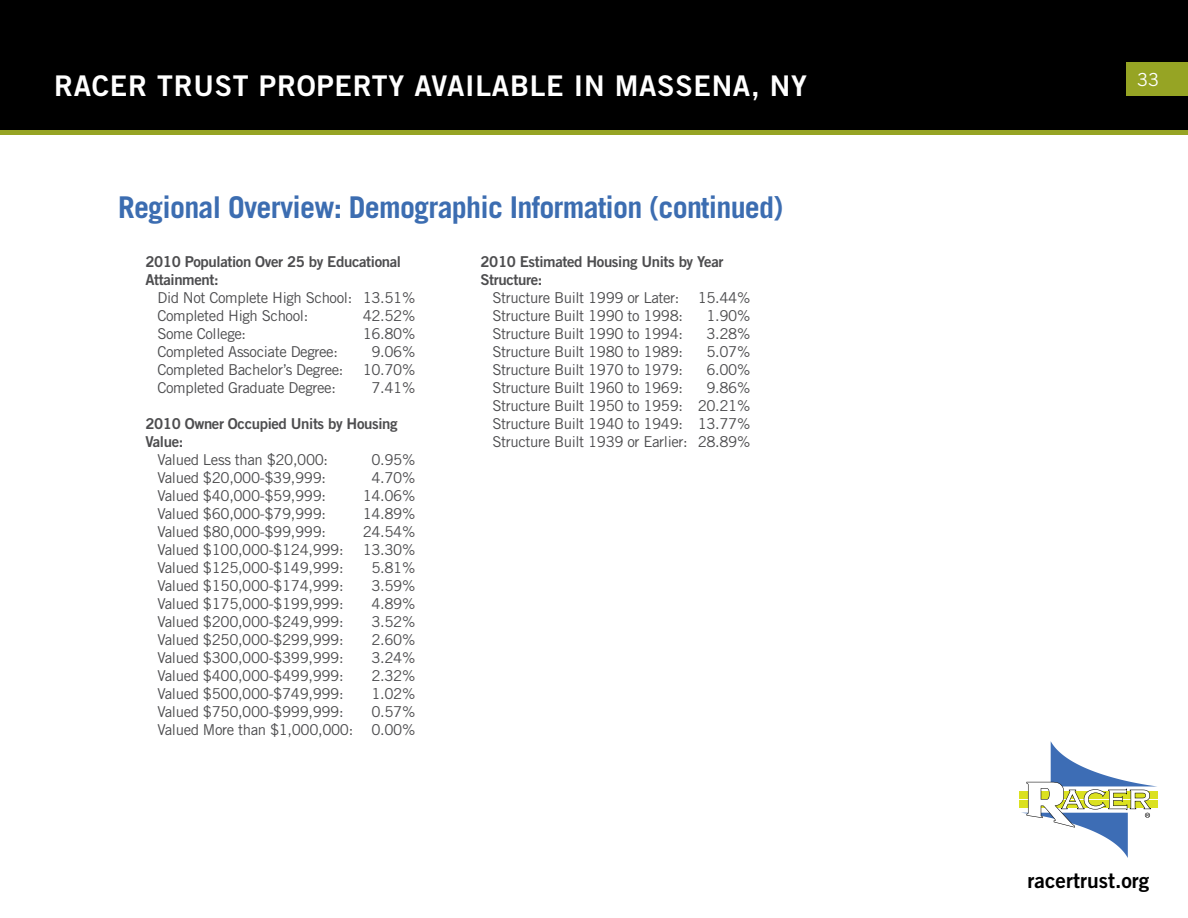
<style>
.page{position:relative;width:1188px;height:918px;background:#fff}
.page>*{position:absolute;margin:0;border:0;box-sizing:border-box;transform-origin:0 0}
.t1{font:700 30px "Trade Gothic LT Std";letter-spacing:-.025em;color:#3c6db1}
.t2{font:28.5px "Trade Gothic LT Std Bd 2";letter-spacing:.025em;color:#fff}
.t3{font:21px "Trade Gothic LT Std Bd 2";color:#000}
.t4{font:18px "Trade Gothic LT Std";color:#fff}
.t5{font:15px/18px "Trade Gothic LT Std";letter-spacing:-.025em;color:#4d4d4f}
.t6{font:15px/18px "Trade Gothic LT Std Bd 2";letter-spacing:-.025em;color:#4d4d4f}
</style>
<div class="page">
<div style="left:1px;top:1px;width:1186px;height:131px;background:#000"></div>
<div style="left:0;top:0;width:1188px;height:133px;border:2px solid #000"></div>
<div style="left:1126px;top:62px;width:62px;height:34px;background:#96a424"></div>
<div style="left:0;top:130px;width:1188px;height:5px;background:#96a424"></div>
<div style="left:1019px;top:791px;width:139px;height:7px;background:#dbe120"></div>
<div style="left:1019px;top:801px;width:139px;height:7px;background:#dbe120"></div>
<svg style="left:1021px;top:741px;width:137px;height:117px"></svg>
<h2 class="t2" style="left:54px;top:68px;width:755px">RACER TRUST PROPERTY AVAILABLE IN MASSENA, NY</h2>
<h1 class="t1" style="left:118px;top:189px;width:667px">Regional Overview: Demographic Information (continued)</h1>
<p class="t6" style="left:145px;top:253px;width:257px">2010 Population Over 25 by Educational<br>Attainment:</p>
<p class="t5" style="left:157px;top:289px;width:259px">Did Not Complete High School: 13.51%<br>Completed High School:</p>
<p class="t6" style="left:480px;top:253px;width:245px">2010 Estimated Housing Units by Year<br>Structure:</p>
<p class="t5" style="left:492px;top:289px;width:260px">Structure Built 1999 or Later: 15.44%<br>Structure Built 1990 to 1998:</p>
<p class="t5" style="left:363px;top:307px;width:54px">42.52%</p>
<p class="t5" style="left:707px;top:307px;width:45px">1.90%</p>
<p class="t5" style="left:157px;top:325px;width:90px">Some College:</p>
<p class="t5" style="left:363px;top:325px;width:54px">16.80%</p>
<p class="t5" style="left:157px;top:343px;width:182px">Completed Associate Degree:</p>
<p class="t5" style="left:371px;top:343px;width:45px">9.06%</p>
<p class="t5" style="left:157px;top:361px;width:188px">Completed Bachelor’s Degree:</p>
<p class="t5" style="left:363px;top:361px;width:54px">10.70%</p>
<p class="t5" style="left:157px;top:379px;width:180px">Completed Graduate Degree:</p>
<p class="t5" style="left:371px;top:379px;width:45px">7.41%</p>
<p class="t6" style="left:145px;top:415px;width:254px">2010 Owner Occupied Units by Housing<br>Value:</p>
<p class="t5" style="left:157px;top:451px;width:172px">Valued Less than $20,000:</p>
<p class="t5" style="left:371px;top:451px;width:45px">0.95%</p>
<p class="t5" style="left:157px;top:469px;width:170px">Valued $20,000-$39,999:</p>
<p class="t5" style="left:371px;top:469px;width:45px">4.70%</p>
<p class="t5" style="left:157px;top:487px;width:170px">Valued $40,000-$59,999:</p>
<p class="t5" style="left:363px;top:487px;width:54px">14.06%</p>
<p class="t5" style="left:157px;top:505px;width:170px">Valued $60,000-$79,999:</p>
<p class="t5" style="left:363px;top:505px;width:54px">14.89%</p>
<p class="t5" style="left:157px;top:523px;width:170px">Valued $80,000-$99,999:</p>
<p class="t5" style="left:363px;top:523px;width:54px">24.54%</p>
<p class="t5" style="left:157px;top:541px;width:188px">Valued $100,000-$124,999:</p>
<p class="t5" style="left:363px;top:541px;width:54px">13.30%</p>
<p class="t5" style="left:157px;top:559px;width:188px">Valued $125,000-$149,999:</p>
<p class="t5" style="left:371px;top:559px;width:45px">5.81%</p>
<p class="t5" style="left:157px;top:577px;width:188px">Valued $150,000-$174,999:</p>
<p class="t5" style="left:371px;top:577px;width:45px">3.59%</p>
<p class="t5" style="left:157px;top:595px;width:188px">Valued $175,000-$199,999:</p>
<p class="t5" style="left:371px;top:595px;width:45px">4.89%</p>
<p class="t5" style="left:157px;top:613px;width:188px">Valued $200,000-$249,999:</p>
<p class="t5" style="left:371px;top:613px;width:45px">3.52%</p>
<p class="t5" style="left:157px;top:631px;width:188px">Valued $250,000-$299,999:</p>
<p class="t5" style="left:371px;top:631px;width:45px">2.60%</p>
<p class="t5" style="left:157px;top:649px;width:188px">Valued $300,000-$399,999:</p>
<p class="t5" style="left:371px;top:649px;width:45px">3.24%</p>
<p class="t5" style="left:157px;top:667px;width:188px">Valued $400,000-$499,999:</p>
<p class="t5" style="left:371px;top:667px;width:45px">2.32%</p>
<p class="t5" style="left:157px;top:685px;width:188px">Valued $500,000-$749,999:</p>
<p class="t5" style="left:371px;top:685px;width:45px">1.02%</p>
<p class="t5" style="left:157px;top:703px;width:188px">Valued $750,000-$999,999:</p>
<p class="t5" style="left:157px;top:703px;width:259px;text-align:right">0.57%<br>Valued More than $1,000,000: 0.00%</p>
<p class="t5" style="left:492px;top:325px;width:192px">Structure Built 1990 to 1994:</p>
<p class="t5" style="left:707px;top:325px;width:45px">3.28%</p>
<p class="t5" style="left:492px;top:343px;width:192px">Structure Built 1980 to 1989:</p>
<p class="t5" style="left:707px;top:343px;width:45px">5.07%</p>
<p class="t5" style="left:492px;top:361px;width:192px">Structure Built 1970 to 1979:</p>
<p class="t5" style="left:707px;top:361px;width:45px">6.00%</p>
<p class="t5" style="left:492px;top:379px;width:192px">Structure Built 1960 to 1969:</p>
<p class="t5" style="left:492px;top:379px;width:260px;text-align:justify;text-indent:214px">9.86% Structure Built 1950 to 1959: 20.21% Structure Built 1940 to 1949: 13.77% Structure Built 1939 or Earlier: 28.89%</p>
<p class="t4" style="left:1137px;top:68px;width:23px">33</p>
<h3 class="t3" style="left:1028px;top:867px;width:123px">racertrust.org</h3>
</div>
